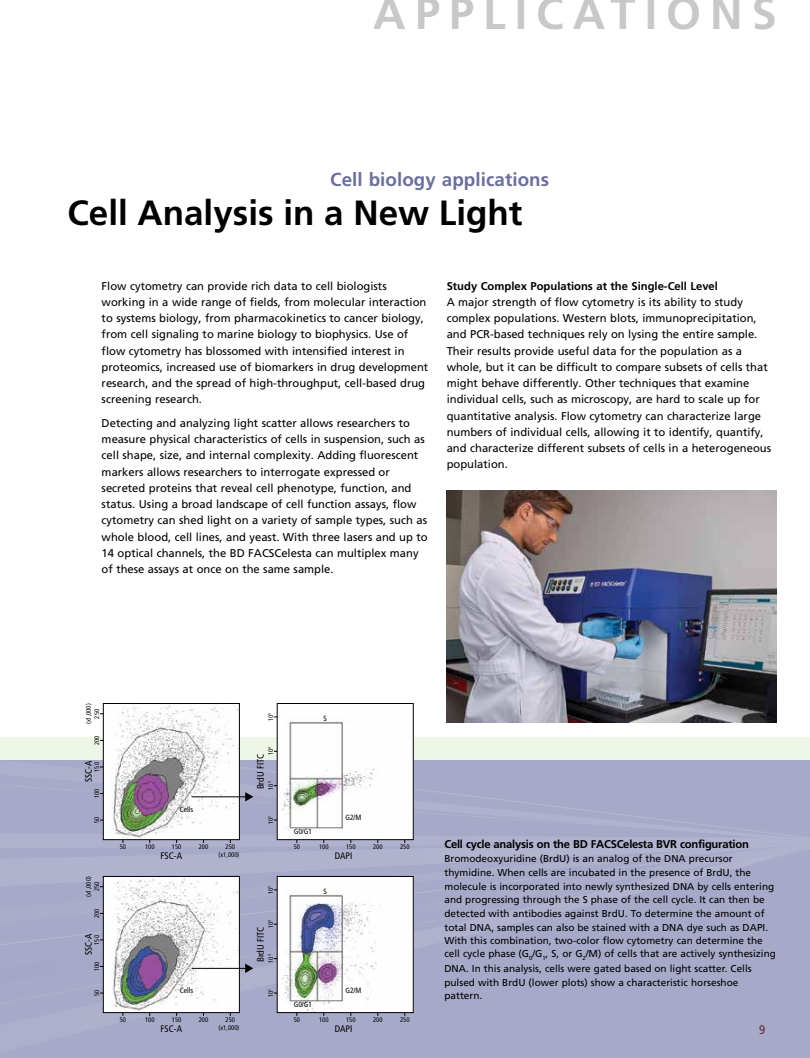
<style>
.page{position:relative;width:810px;height:1058px;background:#fff}
.page>*{position:absolute;margin:0;border:0;box-sizing:border-box;transform-origin:0 0}
.t1{font:700 45px "Frutiger";letter-spacing:.2em;color:#c7c8ca}
.t2{font:700 35px "Frutiger";color:#000}
.t3{font:700 18.75px "Frutiger";letter-spacing:.005em;color:#6b6f9d}
.t4{font:condensed 12.5px "Frutiger";color:#5c2836}
.t5{font:11.25px/16.2px "Frutiger";color:#000}
.t6{font:700 11.25px "Frutiger";letter-spacing:-.02em;color:#000}
.t7{font:700 11.25px "Frutiger";color:#000}
.t8{font:10px/13.8px "Frutiger";color:#000}
.t9{font:condensed 9.5px "Frutiger";color:#000}
.t10{font:condensed 7.5px "Frutiger";color:#000}
.t11{font:condensed 6.62px "Frutiger";color:#000}
</style>
<div class="page">
<div style="left:0;top:736px;width:810px;height:23px;background:#eef6e8"></div>
<div style="left:0;top:866px;width:810px;height:192px;background:#a7a9c8"></div>
<svg style="left:0;top:866px;width:799px;height:62px;background:#a9abc9"></svg>
<div style="left:0;top:758px;width:810px;height:70px;background:#a7a9c8"></div>
<img style="left:446px;top:490px;width:331px;height:232px">
<img style="left:279px;top:878px;width:133px;height:133px">
<img style="left:279px;top:720px;width:133px;height:108px">
<img style="left:105px;top:878px;width:133px;height:133px">
<img style="left:105px;top:705px;width:133px;height:123px">
<div style="left:277px;top:703px;width:137px;height:137px;border:1px solid #000"></div>
<div style="left:277px;top:876px;width:137px;height:137px;border:1px solid #000"></div>
<div style="left:103px;top:703px;width:137px;height:137px;border:1px solid #000"></div>
<svg style="left:0;top:828px;width:810px;height:38px;background:#b2b4cd"></svg>
<div style="left:103px;top:876px;width:137px;height:137px;border:1px solid #000"></div>
<hr style="left:192px;top:796px;width:55px;height:1px;background:#000">
<svg style="left:245px;top:792px;width:8px;height:9px"></svg>
<hr style="left:192px;top:967px;width:55px;height:1px;background:#000">
<svg style="left:245px;top:963px;width:8px;height:10px"></svg>
<h1 class="t1" style="left:374px;top:-13px;width:404px">APPLICATIONS</h1>
<h3 class="t3" style="left:330px;top:168px;width:220px">Cell biology applications</h3>
<h2 class="t2" style="left:68px;top:193px;width:457px">Cell Analysis in a New Light</h2>
<p class="t5" style="left:102px;top:277px;width:328px">Flow cytometry can provide rich data to cell biologists working in a wide range of fields, from molecular interaction to systems biology, from pharmacokinetics to cancer biology, from cell signaling to marine biology to biophysics. Use of flow cytometry has blossomed with intensified interest in proteomics, increased use of biomarkers in drug development research, and the spread of high-throughput, cell-based drug screening research.</p>
<p class="t5" style="left:102px;top:415px;width:328px">Detecting and analyzing light scatter allows researchers to measure physical characteristics of cells in suspension, such as cell shape, size, and internal complexity. Adding fluorescent markers allows researchers to interrogate expressed or secreted proteins that reveal cell phenotype, function, and status. Using a broad landscape of cell function assays, flow cytometry can shed light on a variety of sample types, such as whole blood, cell lines, and yeast. With three lasers and up to 14 optical channels, the BD FACSCelesta can multiplex many of these assays at once on the same sample.</p>
<p class="t7" style="left:447px;top:279px;width:273px">Study Complex Populations at the Single-Cell Level</p>
<p class="t5" style="left:447px;top:294px;width:326px">A major strength of flow cytometry is its ability to study complex populations. Western blots, immunoprecipitation, and PCR-based techniques rely on lysing the entire sample.<br>Their results provide useful data for the population as a whole, but it can be difficult to compare subsets of cells that might behave differently. Other techniques that examine individual cells, such as microscopy, are hard to scale up for quantitative analysis. Flow cytometry can characterize large numbers of individual cells, allowing it to identify, quantify, and characterize different subsets of cells in a heterogeneous population.</p>
<p class="t11" style="left:85px;top:724px;width:22px;rotate:-90deg">(x1,000)</p>
<p class="t11" style="left:93px;top:718px;width:11px;rotate:-90deg">250</p>
<p class="t11" style="left:93px;top:745px;width:11px;rotate:-90deg">200</p>
<p class="t9" style="left:83px;top:782px;width:23px;rotate:-90deg">SSC-A</p>
<p class="t11" style="left:93px;top:771px;width:11px;rotate:-90deg">150</p>
<p class="t11" style="left:93px;top:798px;width:11px;rotate:-90deg">100</p>
<p class="t11" style="left:93px;top:823px;width:8px;rotate:-90deg">50</p>
<p class="t11" style="left:85px;top:897px;width:22px;rotate:-90deg">(x1,000)</p>
<p class="t11" style="left:93px;top:891px;width:11px;rotate:-90deg">250</p>
<p class="t11" style="left:93px;top:918px;width:11px;rotate:-90deg">200</p>
<p class="t9" style="left:83px;top:955px;width:23px;rotate:-90deg">SSC-A</p>
<p class="t11" style="left:93px;top:944px;width:11px;rotate:-90deg">150</p>
<p class="t11" style="left:93px;top:971px;width:11px;rotate:-90deg">100</p>
<p class="t11" style="left:93px;top:996px;width:8px;rotate:-90deg">50</p>
<p class="t11" style="left:120px;top:842px;width:8px">50</p>
<p class="t11" style="left:120px;top:1015px;width:8px">50</p>
<p class="t10" style="left:180px;top:805px;width:15px">Cells</p>
<p class="t11" style="left:145px;top:842px;width:11px">100</p>
<p class="t11" style="left:172px;top:842px;width:11px">150</p>
<p class="t11" style="left:199px;top:842px;width:11px">200</p>
<p class="t11" style="left:226px;top:842px;width:11px">250</p>
<p class="t9" style="left:161px;top:850px;width:23px">FSC-A</p>
<p class="t11" style="left:219px;top:850px;width:22px">(x1,000)</p>
<p class="t10" style="left:180px;top:986px;width:15px">Cells</p>
<p class="t11" style="left:145px;top:1015px;width:11px">100</p>
<p class="t11" style="left:172px;top:1015px;width:11px">150</p>
<p class="t11" style="left:199px;top:1015px;width:11px">200</p>
<p class="t11" style="left:226px;top:1015px;width:11px">250</p>
<p class="t9" style="left:161px;top:1023px;width:23px">FSC-A</p>
<p class="t11" style="left:219px;top:1023px;width:22px">(x1,000)</p>
<p class="t11" style="left:267px;top:721px;width:10px;rotate:-90deg">10<sup>5</sup></p>
<p class="t11" style="left:267px;top:755px;width:10px;rotate:-90deg">10<sup>4</sup></p>
<p class="t9" style="left:255px;top:789px;width:37px;rotate:-90deg">BrdU FITC</p>
<p class="t11" style="left:267px;top:789px;width:10px;rotate:-90deg">10<sup>3</sup></p>
<p class="t11" style="left:267px;top:824px;width:10px;rotate:-90deg">10<sup>2</sup></p>
<p class="t11" style="left:267px;top:894px;width:10px;rotate:-90deg">10<sup>5</sup></p>
<p class="t11" style="left:267px;top:928px;width:10px;rotate:-90deg">10<sup>4</sup></p>
<p class="t9" style="left:255px;top:962px;width:37px;rotate:-90deg">BrdU FITC</p>
<p class="t11" style="left:267px;top:962px;width:10px;rotate:-90deg">10<sup>3</sup></p>
<p class="t11" style="left:267px;top:997px;width:10px;rotate:-90deg">10<sup>2</sup></p>
<p class="t10" style="left:324px;top:714px;width:5px">S</p>
<p class="t10" style="left:294px;top:827px;width:20px">G0/G1</p>
<p class="t11" style="left:294px;top:842px;width:8px">50</p>
<p class="t10" style="left:345px;top:813px;width:18px">G2/M</p>
<p class="t11" style="left:319px;top:842px;width:11px">100</p>
<p class="t11" style="left:346px;top:842px;width:11px">150</p>
<p class="t11" style="left:373px;top:842px;width:11px">200</p>
<p class="t11" style="left:400px;top:842px;width:11px">250</p>
<p class="t9" style="left:335px;top:850px;width:19px">DAPI</p>
<p class="t10" style="left:324px;top:887px;width:5px">S</p>
<p class="t10" style="left:294px;top:1000px;width:20px">G0/G1</p>
<p class="t11" style="left:294px;top:1015px;width:8px">50</p>
<p class="t10" style="left:345px;top:986px;width:18px">G2/M</p>
<p class="t11" style="left:319px;top:1015px;width:11px">100</p>
<p class="t11" style="left:346px;top:1015px;width:11px">150</p>
<p class="t11" style="left:373px;top:1015px;width:11px">200</p>
<p class="t11" style="left:400px;top:1015px;width:11px">250</p>
<p class="t9" style="left:335px;top:1023px;width:19px">DAPI</p>
<p class="t6" style="left:444px;top:837px;width:306px">Cell cycle analysis on the BD FACSCelesta BVR configuration</p>
<p class="t8" style="left:444px;top:851px;width:331px">Bromodeoxyuridine (BrdU) is an analog of the DNA precursor thymidine. When cells are incubated in the presence of BrdU, the molecule is incorporated into newly synthesized DNA by cells entering and progressing through the S phase of the cell cycle. It can then be detected with antibodies against BrdU. To determine the amount of total DNA, samples can also be stained with a DNA dye such as DAPI.<br>With this combination, two-color flow cytometry can determine the</p>
<p class="t8" style="left:444px;top:946px;width:333px;line-height:14.8px">cell cycle phase (G<sub>0</sub>/G<sub>1</sub>, S, or G<sub>2</sub>/M) of cells that are actively synthesizing<br>DNA. In this analysis, cells were gated based on light scatter. Cells</p>
<p class="t8" style="left:444px;top:975px;width:295px">pulsed with BrdU (lower plots) show a characteristic horseshoe pattern.</p>
<p class="t4" style="left:759px;top:1022px;width:7px">9</p>
</div>
